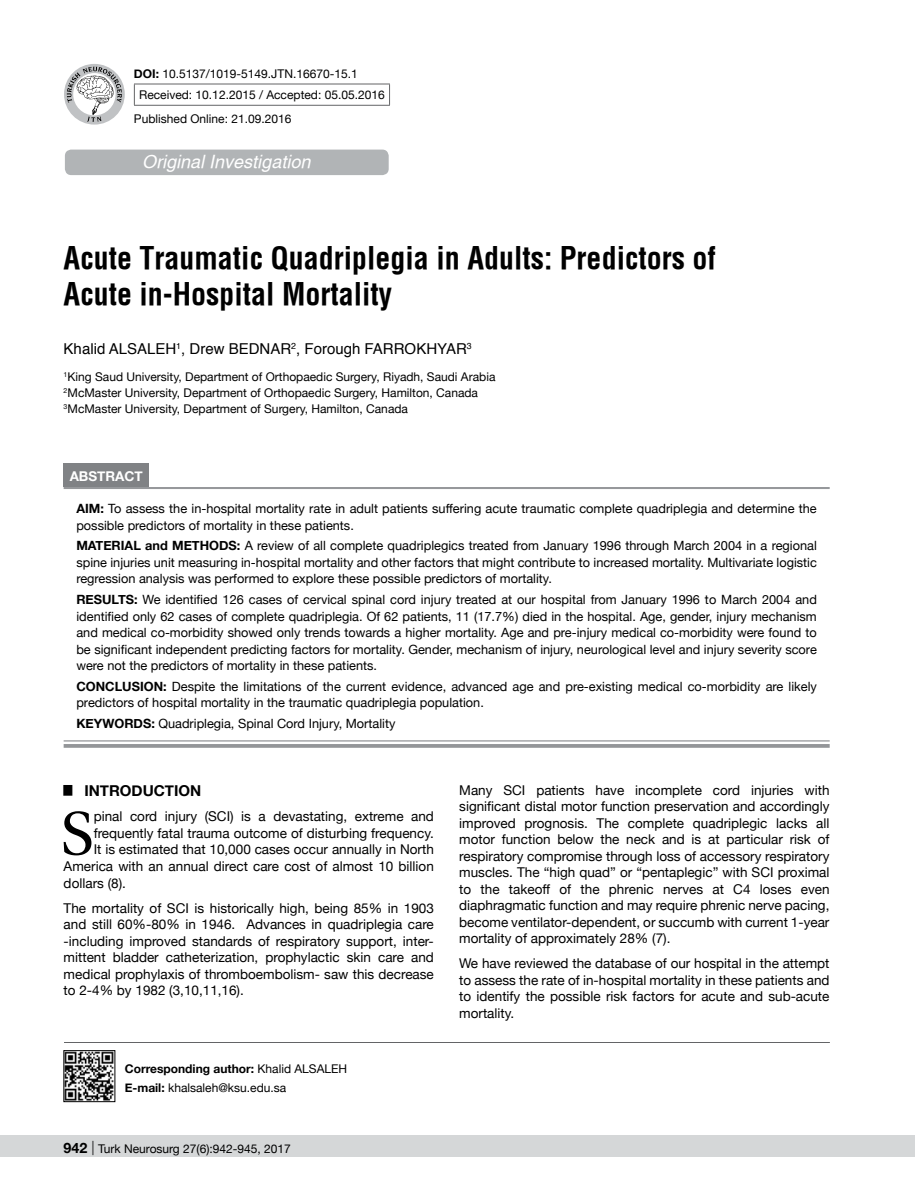
<style>
.page{position:relative;width:915px;height:1191px;background:#fff}
.page>*{position:absolute;margin:0;border:0;box-sizing:border-box;transform-origin:0 0}
.t1{font:61.2px "Utopia";color:#000}
.t2{font:700 30px/36px "Helvetica Condens";color:#000}
.t3{font:italic 500 18px "Helvetica";color:#fff}
.t4{font:15px "Helvetica";color:#000}
.t5{font:700 15px "Helvetica Neue";color:#000}
.t6{font:13.5px/16.5px "Helvetica Neue";color:#000;text-align:justify}
.t7{font:700 13.5px "Helvetica Neue";color:#fff}
.t8{font:12.75px/16.5px "Helvetica Neue";color:#000}
.t9{font:700 12.75px "Helvetica Neue";color:#000}
.t10{font:12px/15.8px "Helvetica Neue";color:#000}
.s1{font-weight:700}
.s2{font-weight:700;font-size:14.25px}
.s3{font-weight:300;font-size:14.25px}
</style>
<div class="page">
<div style="left:0;top:1135px;width:914px;height:22px;background:#d5d7d8"></div>
<div style="left:65px;top:150px;width:323px;height:25px;background:#b1b4b6;border-radius:6px"></div>
<hr style="left:64px;top:1042px;width:765px;height:1px;background:#636466">
<hr style="left:134px;top:84px;width:256px;height:1px;background:#636466">
<svg style="left:134px;top:84px;width:1px;height:21px"></svg>
<svg style="left:389px;top:84px;width:1px;height:21px"></svg>
<hr style="left:134px;top:105px;width:256px;height:1px;background:#636466">
<svg style="left:64px;top:64px;width:61px;height:61px"></svg>
<svg style="left:67px;top:67px;width:55px;height:55px"></svg>
<img style="left:66px;top:1052px;width:47px;height:47px">
<div style="left:64px;top:1050px;width:51px;height:51px;border:1px solid #000"></div>
<div style="left:64px;top:464px;width:85px;height:23px;background:#808285"></div>
<svg style="left:64px;top:741px;width:765px;height:1px"></svg>
<hr style="left:64px;top:487px;width:765px;height:1px;background:#939598">
<hr style="left:64px;top:488px;width:765px;height:1px;background:#939598">
<hr style="left:64px;top:740px;width:765px;height:1px;background:#939598">
<svg style="left:64px;top:744px;width:765px;height:4px;fill:#95979a"></svg>
<p class="t10" style="left:139px;top:63px;width:247px;line-height:21.9px;text-indent:-5px"><span class="s1">DOI:</span> 10.5137/1019-5149.JTN.16670-15.1<br>Received: 10.12.2015 / Accepted: 05.05.2016</p>
<p class="t10" style="left:134px;top:111px;width:159px">Published Online: 21.09.2016</p>
<h3 class="t3" style="left:142px;top:151px;width:170px">Original Investigation</h3>
<h2 class="t2" style="left:64px;top:240px;width:653px">Acute Traumatic Quadriplegia in Adults: Predictors of<br>Acute in-Hospital Mortality</h2>
<p class="t4" style="left:64px;top:337px;width:409px">Khalid ALSALEH<sup>1</sup>, Drew BEDNAR<sup>2</sup>, Forough FARROKHYAR<sup>3</sup></p>
<p class="t10" style="left:64px;top:370px;width:433px"><sup>1</sup>King Saud University, Department of Orthopaedic Surgery, Riyadh, Saudi Arabia<br><sup>2</sup>McMaster University, Department of Orthopaedic Surgery, Hamilton, Canada<br><sup>3</sup>McMaster University, Department of Surgery, Hamilton, Canada</p>
<p class="t7" style="left:70px;top:465px;width:75px">ABSTRACT</p>
<p class="t8" style="left:76px;top:501px;width:741px"><span class="s1">AIM:</span> To assess the in-hospital mortality rate in adult patients suffering acute traumatic complete quadriplegia and determine the possible predictors of mortality in these patients.</p>
<p class="t9" style="left:76px;top:536px;width:10px">MATER</p>
<p class="t9" style="left:121px;top:536px;width:62px">IAL AND MET</p>
<p class="t9" style="left:200px;top:536px;width:20px">HODS</p>
<p class="t8" style="left:76px;top:538px;width:741px;text-align:justify;text-indent:160px"><span class="s1">:</span> A review of all complete quadriplegics treated from January 1996 through March 2004 in a regional spine injuries unit measuring in-hospital mortality and other factors that might contribute to increased mortality. Multivariate logistic regression analysis was performed to explore these possible predictors of mortality.</p>
<p class="t9" style="left:76px;top:589px;width:19px">RESU</p>
<p class="t8" style="left:76px;top:592px;width:741px;text-align:justify;text-indent:35px"><span class="s1">LTS:</span> We identified 126 cases of cervical spinal cord injury treated at our hospital from January 1996 to March 2004 and identified only 62 cases of complete quadriplegia. Of 62 patients, 11 (17.7%) died in the hospital. Age, gender, injury mechanism and medical co-morbidity showed only trends towards a higher mortality. Age and pre-injury medical co-morbidity were found to be significant independent predicting factors for mortality. Gender, mechanism of injury, neurological level and injury severity score were not the predictors of mortality in these patients.</p>
<p class="t9" style="left:76px;top:676px;width:20px">CONC</p>
<p class="t8" style="left:76px;top:679px;width:741px;text-indent:38px"><span class="s1">LUSION :</span> Despite the limitations of the current evidence, advanced age and pre-existing medical co-morbidity are likely predictors of hospital mortality in the traumatic quadriplegia population.</p>
<p class="t9" style="left:76px;top:713px;width:49px">KEYWORDS</p>
<p class="t8" style="left:151px;top:716px;width:245px"><span class="s1">:</span> Quadriplegia, Spinal Cord Injury, Mortality</p>
<p class="t5" style="left:64px;top:779px;width:139px"><sup>█</sup> INTRODUCTION</p>
<h1 class="t1" style="left:61px;top:798px;width:35px">S</h1>
<p class="t6" style="left:94px;top:809px;width:341px">pinal cord injury (SCI) is a devastating, extreme and</p>
<p class="t6" style="left:94px;top:825px;width:341px">frequently fatal trauma outcome of disturbing frequency.</p>
<p class="t6" style="left:94px;top:842px;width:341px">It is estimated that 10,000 cases occur annually in North</p>
<p class="t6" style="left:64px;top:858px;width:371px">America with an annual direct care cost of almost 10 billion</p>
<p class="t6" style="left:64px;top:875px;width:64px">dollars (8).</p>
<p class="t6" style="left:64px;top:900px;width:371px">The mortality of SCI is historically high, being 85% in 1903 and still 60%-80% in 1946. Advances in quadriplegia care -including improved standards of respiratory support, inter&shy;mittent bladder catheterization, prophylactic skin care and medical prophylaxis of thromboembolism- saw this decrease to 2-4% by 1982 (3,10,11,16).</p>
<p class="t10" style="left:125px;top:1060px;width:224px;line-height:18.6px"><span class="s1">CORRESPONDING AUTHOR:</span> Khalid ALSALEH<br><span class="s1">E-MAIL:</span> khalsaleh@ksu.edu.sa</p>
<p class="t10" style="left:64px;top:1141px;width:229px"><span class="s2">942</span> <span class="s3">|</span> Turk Neurosurg 27(6):942-945, 2017</p>
<p class="t6" style="left:459px;top:782px;width:371px">Many SCI patients have incomplete cord injuries with significant distal motor function preservation and accordingly improved prognosis. The complete quadriplegic lacks all motor function below the neck and is at particular risk of respiratory compromise through loss of accessory respiratory muscles. The “high quad” or “pentaplegic” with SCI proximal to the takeoff of the phrenic nerves at C4 loses even diaphragmatic function and may require phrenic nerve pacing, become ventilator-dependent, or succumb with current 1-year mortality of approximately 28% (7).</p>
<p class="t6" style="left:459px;top:956px;width:371px">We have reviewed the database of our hospital in the attempt to assess the rate of in-hospital mortality in these patients and to identify the possible risk factors for acute and sub-acute mortality.</p>
</div>
